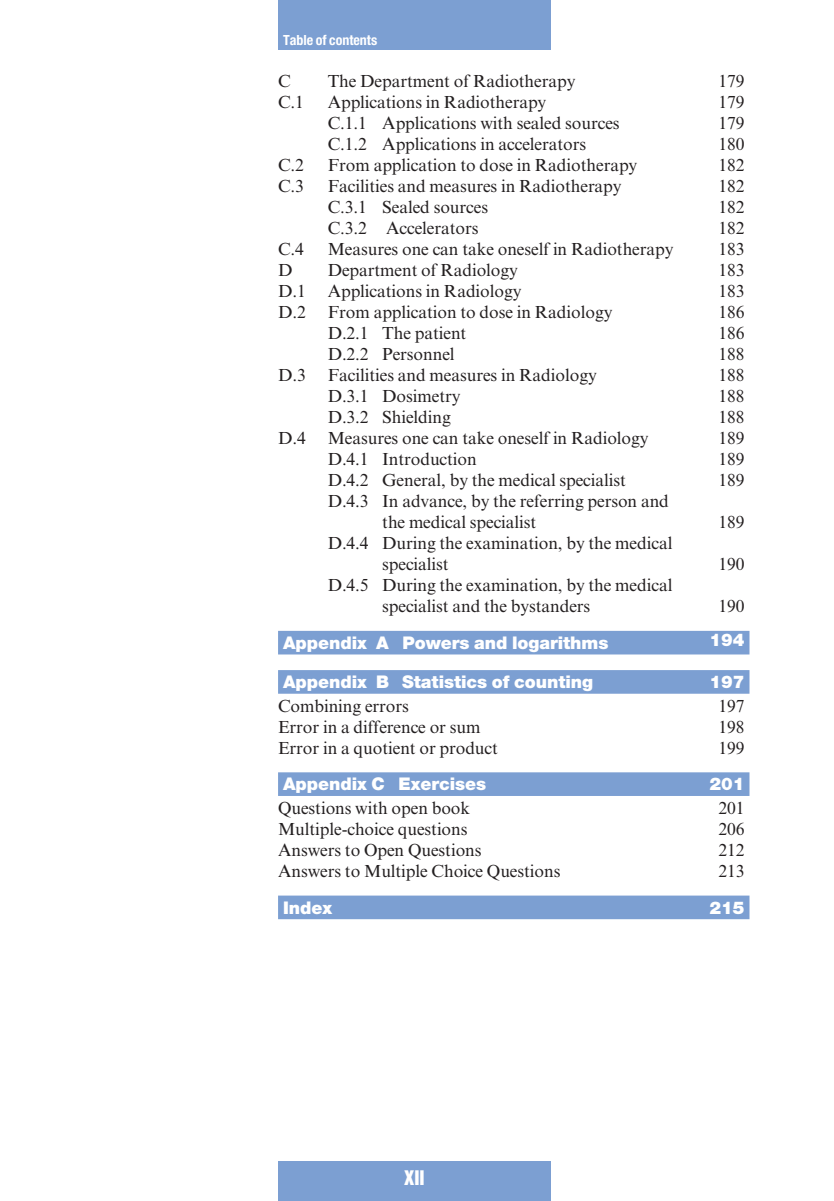
<style>
.page{position:relative;width:834px;height:1201px;background:#fff}
.page>*{position:absolute;margin:0;border:0;box-sizing:border-box;transform-origin:0 0}
.t1{font:18.38px "Helvetica Inserat LT Std";color:#fff}
.t2{font:17.5px/21px "Times New Roman MT Std";letter-spacing:-.005em;color:#231f20}
.t3{font:900 17.5px "Helvetica Neue LT Std";letter-spacing:-.005em;color:#fff}
.t4{font:700 condensed 14px "Helvetica Neue LT Std";color:#fff}
</style>
<div class="page">
<div style="left:278px;top:0;width:273px;height:50px;background:#7c9fd2"></div>
<div style="left:278px;top:1161px;width:273px;height:40px;background:#7c9fd2"></div>
<div style="left:278px;top:631px;width:471px;height:23px;background:#7c9fd2"></div>
<div style="left:278px;top:670px;width:471px;height:24px;background:#7c9fd2"></div>
<div style="left:278px;top:772px;width:471px;height:24px;background:#7c9fd2"></div>
<div style="left:278px;top:895px;width:471px;height:24px;background:#7c9fd2"></div>
<p class="t4" style="left:283px;top:35px;width:96px">Table of contents</p>
<p class="t2" style="left:278px;top:72px;width:14px">C</p>
<p class="t2" style="left:328px;top:72px;width:249px">The Department of Radiotherapy</p>
<p class="t2" style="left:718px;top:72px;width:28px">179</p>
<p class="t2" style="left:278px;top:93px;width:27px">C.1</p>
<p class="t2" style="left:328px;top:93px;width:220px">Applications in Radiotherapy</p>
<p class="t2" style="left:718px;top:93px;width:28px">179</p>
<p class="t2" style="left:328px;top:114px;width:293px">C.1.1 Applications with sealed sources</p>
<p class="t2" style="left:718px;top:114px;width:28px">179</p>
<p class="t2" style="left:328px;top:135px;width:260px">C.1.2 Applications in accelerators</p>
<p class="t2" style="left:718px;top:135px;width:28px">180</p>
<p class="t2" style="left:278px;top:156px;width:27px">C.2</p>
<p class="t2" style="left:328px;top:156px;width:311px">From application to dose in Radiotherapy</p>
<p class="t2" style="left:718px;top:156px;width:28px">182</p>
<p class="t2" style="left:278px;top:177px;width:27px">C.3</p>
<p class="t2" style="left:328px;top:177px;width:295px">Facilities and measures in Radiotherapy</p>
<p class="t2" style="left:718px;top:177px;width:28px">182</p>
<p class="t2" style="left:328px;top:198px;width:162px">C.3.1 Sealed sources</p>
<p class="t2" style="left:718px;top:198px;width:28px">182</p>
<p class="t2" style="left:328px;top:219px;width:152px">C.3.2 Accelerators</p>
<p class="t2" style="left:718px;top:219px;width:28px">182</p>
<p class="t2" style="left:278px;top:240px;width:27px">C.4</p>
<p class="t2" style="left:328px;top:240px;width:347px">Measures one can take oneself in Radiotherapy</p>
<p class="t2" style="left:718px;top:240px;width:28px">183</p>
<p class="t2" style="left:278px;top:261px;width:16px">D</p>
<p class="t2" style="left:328px;top:261px;width:192px">Department of Radiology</p>
<p class="t2" style="left:718px;top:261px;width:28px">183</p>
<p class="t2" style="left:278px;top:282px;width:29px">D.1</p>
<p class="t2" style="left:328px;top:282px;width:195px">Applications in Radiology</p>
<p class="t2" style="left:718px;top:282px;width:28px">183</p>
<p class="t2" style="left:278px;top:303px;width:29px">D.2</p>
<p class="t2" style="left:328px;top:303px;width:286px">From application to dose in Radiology</p>
<p class="t2" style="left:718px;top:303px;width:28px">186</p>
<p class="t2" style="left:328px;top:324px;width:140px">D.2.1 The patient</p>
<p class="t2" style="left:718px;top:324px;width:28px">186</p>
<p class="t2" style="left:328px;top:345px;width:128px">D.2.2 Personnel</p>
<p class="t2" style="left:718px;top:345px;width:28px">188</p>
<p class="t2" style="left:278px;top:366px;width:29px">D.3</p>
<p class="t2" style="left:328px;top:366px;width:271px">Facilities and measures in Radiology</p>
<p class="t2" style="left:718px;top:366px;width:28px">188</p>
<p class="t2" style="left:328px;top:387px;width:134px">D.3.1 Dosimetry</p>
<p class="t2" style="left:718px;top:387px;width:28px">188</p>
<p class="t2" style="left:328px;top:408px;width:125px">D.3.2 Shielding</p>
<p class="t2" style="left:718px;top:408px;width:28px">188</p>
<p class="t2" style="left:278px;top:429px;width:29px">D.4</p>
<p class="t2" style="left:328px;top:429px;width:322px">Measures one can take oneself in Radiology</p>
<p class="t2" style="left:718px;top:429px;width:28px">189</p>
<p class="t2" style="left:328px;top:450px;width:151px">D.4.1 Introduction</p>
<p class="t2" style="left:718px;top:450px;width:28px">189</p>
<p class="t2" style="left:328px;top:471px;width:300px">D.4.2 General, by the medical specialist</p>
<p class="t2" style="left:718px;top:471px;width:28px">189</p>
<p class="t2" style="left:382px;top:492px;width:288px;text-indent:-55px">D.4.3 In advance, by the referring person and the medical specialist</p>
<p class="t2" style="left:718px;top:513px;width:28px">189</p>
<p class="t2" style="left:382px;top:534px;width:292px;text-indent:-55px">D.4.4 During the examination, by the medical specialist</p>
<p class="t2" style="left:382px;top:576px;width:292px;text-indent:-55px">D.4.5 During the examination, by the medical specialist and the bystanders</p>
<p class="t2" style="left:718px;top:555px;width:28px">190</p>
<p class="t2" style="left:718px;top:597px;width:28px">190</p>
<p class="t3" style="left:283px;top:636px;width:327px">Appendix A Powers and logarithms</p>
<p class="t3" style="left:709px;top:634px;width:36px">194</p>
<p class="t3" style="left:283px;top:676px;width:312px">Appendix B Statistics of counting</p>
<p class="t3" style="left:709px;top:676px;width:36px">197</p>
<p class="t2" style="left:278px;top:697px;width:132px">Combining errors</p>
<p class="t2" style="left:718px;top:697px;width:28px">197</p>
<p class="t2" style="left:278px;top:718px;width:204px">Error in a difference or sum</p>
<p class="t2" style="left:718px;top:718px;width:28px">198</p>
<p class="t2" style="left:278px;top:739px;width:221px">Error in a quotient or product</p>
<p class="t2" style="left:718px;top:739px;width:28px">199</p>
<p class="t3" style="left:283px;top:778px;width:205px">Appendix C Exercises</p>
<p class="t3" style="left:709px;top:778px;width:36px">201</p>
<p class="t2" style="left:278px;top:799px;width:194px">Questions with open book</p>
<p class="t2" style="left:718px;top:799px;width:28px">201</p>
<p class="t2" style="left:278px;top:820px;width:191px">Multiple-choice questions</p>
<p class="t2" style="left:718px;top:820px;width:28px">206</p>
<p class="t2" style="left:278px;top:841px;width:205px">Answers to Open Questions</p>
<p class="t2" style="left:718px;top:841px;width:28px">212</p>
<p class="t2" style="left:278px;top:862px;width:284px">Answers to Multiple Choice Questions</p>
<p class="t2" style="left:718px;top:862px;width:28px">213</p>
<p class="t3" style="left:283px;top:901px;width:51px">Index</p>
<p class="t3" style="left:709px;top:901px;width:36px">215</p>
<p class="t1" style="left:404px;top:1170px;width:22px">XII</p>
</div>
